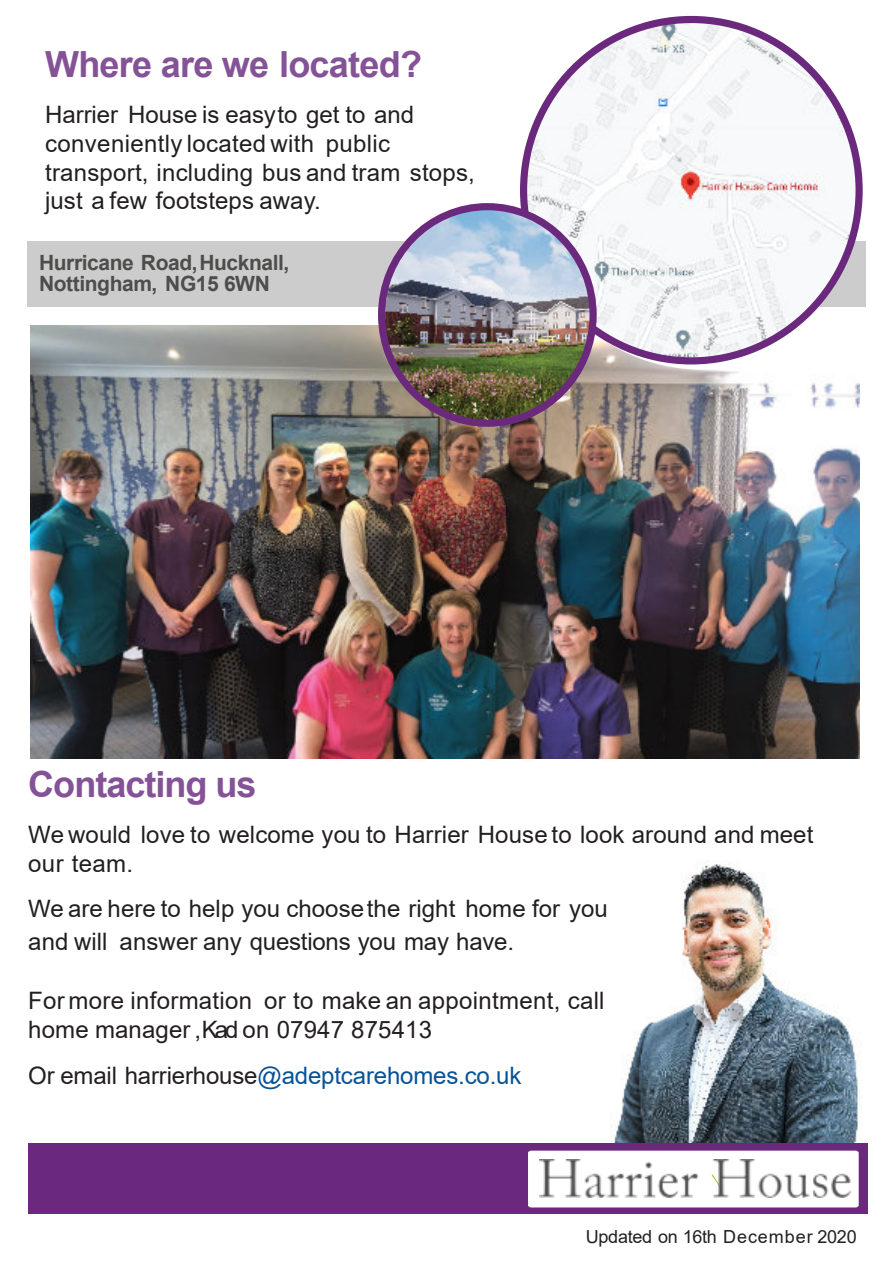
<style>
.page{position:relative;width:894px;height:1264px;background:#fff}
.page>*{position:absolute;margin:0;border:0;box-sizing:border-box;transform-origin:0 0}
.t1{font:700 36px "Arial";letter-spacing:-.02em;color:#845296}
.t2{font:24px/28.8px "Arial";letter-spacing:.005em;color:#231f20}
.t3{font:24px "Arial";letter-spacing:-.005em;color:#085296}
.t4{font:700 21px/21px "Arial";letter-spacing:-.02em;color:#4e4d4c}
.t5{font:18px "Arial";letter-spacing:-.015em;color:#231f20}
.s1{color:#231f20}
</style>
<div class="page">
<img style="left:30px;top:325px;width:829px;height:433px">
<div style="left:524px;top:15px;width:354px;height:354px;border:24px solid #fff;border-radius:50%"></div>
<div style="left:28px;top:241px;width:837px;height:66px;background:#ccc"></div>
<img style="left:613px;top:863px;width:249px;height:280px">
<div style="left:28px;top:1143px;width:839px;height:70px;background:#6b297d"></div>
<svg style="left:528px;top:1150px;width:330px;height:57px;background:#f8f6f9"></svg>
<img style="left:523px;top:19px;width:335px;height:342px;border-radius:50%">
<img style="left:381px;top:207px;width:212px;height:214px">
<div style="left:378px;top:203px;width:218px;height:224px;border:7px solid #6b297d;border-radius:50%"></div>
<img style="left:539px;top:1158px;width:311px;height:39px">
<h1 class="t1" style="left:45px;top:51px;width:378px">Where are we located?</h1>
<p class="t2" style="left:45px;top:102px;width:431px">Harrier House is easyto get to and conveniently located with public transport, including bus and tram stops, just a few footsteps away.</p>
<p class="t4" style="left:39px;top:254px;width:251px">Hurricane Road,Hucknall,<br>Nottingham, NG15 6WN</p>
<h1 class="t1" style="left:28px;top:770px;width:230px">Contacting us</h1>
<p class="t2" style="left:28px;top:822px;width:786px">We would love to welcome you to Harrier House to look around and meet our team.</p>
<p class="t2" style="left:28px;top:895px;width:581px;line-height:32.2px">We are here to help you choosethe right home for you and will answer any questions you may have.</p>
<p class="t2" style="left:28px;top:988px;width:577px">For more information or to make an appointment, call home manager ,Kad on 07947 875413</p>
<p class="t3" style="left:28px;top:1066px;width:494px"><span class="s1">Or email harrierhouse</span>@adeptcarehomes.co.uk</p>
<p class="t5" style="left:585px;top:1229px;width:272px">Updated on 16th December 2020</p>
</div>
